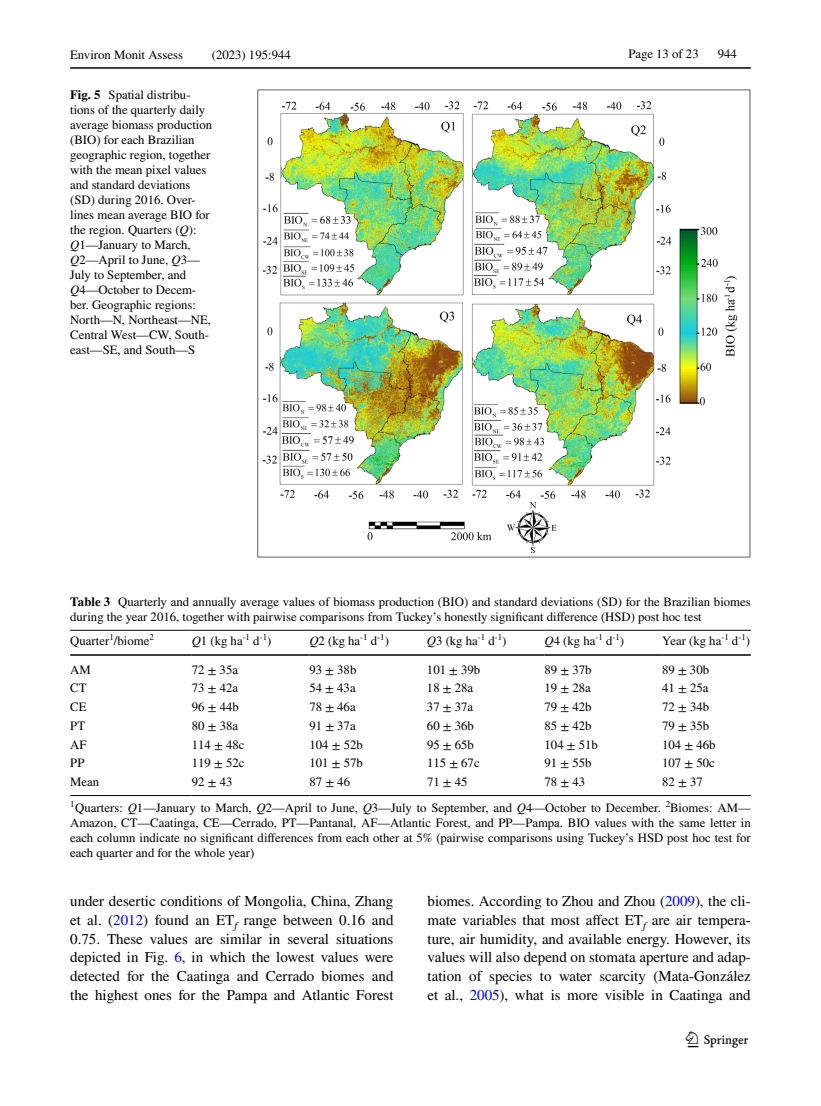
<style>
.page{position:relative;width:821px;height:1106px;background:#fff}
.page>*{position:absolute;margin:0;border:0;box-sizing:border-box;transform-origin:0 0}
.t1{font:22.5px "Springnew Regular 3";color:#000}
.t2{font:15px/18.8px "STIX";color:#000;text-align:justify}
.t3{font:12.75px/15px "STIX";color:#000}
.s1{font-weight:700}
.s2{font-style:italic}
.s3{color:#00f}
</style>
<div class="page">
<hr style="left:70px;top:67px;width:680px;height:2px;background:#000">
<img style="left:257px;top:89px;width:493px;height:469px">
<hr style="left:70px;top:630px;width:122px;height:1px;background:#000">
<hr style="left:70px;top:654px;width:122px;height:1px;background:#000">
<hr style="left:192px;top:630px;width:117px;height:1px;background:#000">
<hr style="left:192px;top:654px;width:117px;height:1px;background:#000">
<hr style="left:309px;top:630px;width:118px;height:1px;background:#000">
<hr style="left:309px;top:654px;width:118px;height:1px;background:#000">
<hr style="left:427px;top:630px;width:117px;height:1px;background:#000">
<hr style="left:427px;top:654px;width:117px;height:1px;background:#000">
<hr style="left:544px;top:630px;width:118px;height:1px;background:#000">
<hr style="left:544px;top:654px;width:118px;height:1px;background:#000">
<hr style="left:662px;top:630px;width:88px;height:1px;background:#000">
<hr style="left:662px;top:654px;width:88px;height:1px;background:#000">
<hr style="left:70px;top:795px;width:122px;height:1px;background:#000">
<hr style="left:192px;top:795px;width:117px;height:1px;background:#000">
<hr style="left:309px;top:795px;width:118px;height:1px;background:#000">
<hr style="left:427px;top:795px;width:117px;height:1px;background:#000">
<hr style="left:544px;top:795px;width:118px;height:1px;background:#000">
<hr style="left:662px;top:795px;width:88px;height:1px;background:#000">
<p class="t3" style="left:70px;top:48px;width:114px">Environ Monit Assess</p>
<p class="t3" style="left:212px;top:48px;width:80px">(2023) 195:944</p>
<p class="t3" style="left:70px;top:88px;width:144px"><span class="s1">Fig. 5</span> Spatial distribu&shy;tions of the quarterly daily average biomass production (BIO) for each Brazilian geographic region, together with the mean pixel values and standard deviations (SD) during 2016. Over&shy;lines mean average BIO for the region. Quarters (<span class="s2">Q</span>):<br><span class="s2">Q</span>1—January to March,<br><span class="s2">Q</span>2—April to June, <span class="s2">Q</span>3—<br>July to September, and<br><span class="s2">Q</span>4—October to Decem&shy;ber. Geographic regions:<br>North—N, Northeast—NE,<br>Central West—CW, South&shy;east—SE, and South—S</p>
<p class="t3" style="left:628px;top:47px;width:72px">Page 13 of 23</p>
<p class="t3" style="left:718px;top:47px;width:21px">944</p>
<p class="t3" style="left:70px;top:594px;width:682px"><span class="s1">Table 3</span> Quarterly and annually average values of biomass production (BIO) and standard deviations (SD) for the Brazilian biomes during the year 2016, together with pairwise comparisons from Tuckey’s honestly significant difference (HSD) post hoc test</p>
<p class="t3" style="left:70px;top:634px;width:85px">Quarter<sup>1</sup>/biome<sup>2</sup></p>
<p class="t3" style="left:192px;top:634px;width:81px"><span class="s2">Q</span>1 (kg ha<sup>-1</sup> d<sup>-1</sup>)</p>
<p class="t3" style="left:309px;top:634px;width:81px"><span class="s2">Q</span>2 (kg ha<sup>-1</sup> d<sup>-1</sup>)</p>
<p class="t3" style="left:427px;top:634px;width:81px"><span class="s2">Q</span>3 (kg ha<sup>-1</sup> d<sup>-1</sup>)</p>
<p class="t3" style="left:544px;top:634px;width:81px"><span class="s2">Q</span>4 (kg ha<sup>-1</sup> d<sup>-1</sup>)</p>
<p class="t3" style="left:662px;top:634px;width:89px">Year (kg ha<sup>-1</sup> d<sup>-1</sup>)</p>
<p class="t3" style="left:70px;top:662px;width:22px">AM</p>
<p class="t3" style="left:192px;top:662px;width:48px">72 ± 35a</p>
<p class="t3" style="left:309px;top:662px;width:48px">93 ± 38b</p>
<p class="t3" style="left:427px;top:662px;width:55px">101 ± 39b</p>
<p class="t3" style="left:544px;top:662px;width:48px">89 ± 37b</p>
<p class="t3" style="left:662px;top:662px;width:48px">89 ± 30b</p>
<p class="t3" style="left:70px;top:681px;width:18px">CT</p>
<p class="t3" style="left:192px;top:681px;width:48px">73 ± 42a</p>
<p class="t3" style="left:309px;top:681px;width:48px">54 ± 43a</p>
<p class="t3" style="left:427px;top:681px;width:48px">18 ± 28a</p>
<p class="t3" style="left:544px;top:681px;width:48px">19 ± 28a</p>
<p class="t3" style="left:662px;top:681px;width:48px">41 ± 25a</p>
<p class="t3" style="left:70px;top:700px;width:18px">CE</p>
<p class="t3" style="left:192px;top:700px;width:48px">96 ± 44b</p>
<p class="t3" style="left:309px;top:700px;width:48px">78 ± 46a</p>
<p class="t3" style="left:427px;top:700px;width:48px">37 ± 37a</p>
<p class="t3" style="left:544px;top:700px;width:48px">79 ± 42b</p>
<p class="t3" style="left:662px;top:700px;width:48px">72 ± 34b</p>
<p class="t3" style="left:70px;top:719px;width:16px">PT</p>
<p class="t3" style="left:192px;top:719px;width:48px">80 ± 38a</p>
<p class="t3" style="left:309px;top:719px;width:48px">91 ± 37a</p>
<p class="t3" style="left:427px;top:719px;width:48px">60 ± 36b</p>
<p class="t3" style="left:544px;top:719px;width:48px">85 ± 42b</p>
<p class="t3" style="left:662px;top:719px;width:48px">79 ± 35b</p>
<p class="t3" style="left:70px;top:737px;width:18px">AF</p>
<p class="t3" style="left:192px;top:737px;width:54px">114 ± 48c</p>
<p class="t3" style="left:309px;top:737px;width:55px">104 ± 52b</p>
<p class="t3" style="left:427px;top:737px;width:48px">95 ± 65b</p>
<p class="t3" style="left:544px;top:737px;width:55px">104 ± 51b</p>
<p class="t3" style="left:662px;top:737px;width:55px">104 ± 46b</p>
<p class="t3" style="left:70px;top:756px;width:16px">PP</p>
<p class="t3" style="left:192px;top:756px;width:54px">119 ± 52c</p>
<p class="t3" style="left:309px;top:756px;width:55px">101 ± 57b</p>
<p class="t3" style="left:427px;top:756px;width:54px">115 ± 67c</p>
<p class="t3" style="left:544px;top:756px;width:48px">91 ± 55b</p>
<p class="t3" style="left:662px;top:756px;width:54px">107 ± 50c</p>
<p class="t3" style="left:70px;top:775px;width:31px">Mean</p>
<p class="t3" style="left:192px;top:775px;width:42px">92 ± 43</p>
<p class="t3" style="left:309px;top:775px;width:42px">87 ± 46</p>
<p class="t3" style="left:427px;top:775px;width:42px">71 ± 45</p>
<p class="t3" style="left:544px;top:775px;width:42px">78 ± 43</p>
<p class="t3" style="left:662px;top:775px;width:42px">82 ± 37</p>
<p class="t3" style="left:70px;top:801px;width:682px;text-align:justify"><sup>1</sup>Quarters: <span class="s2">Q</span>1—January to March, <span class="s2">Q</span>2—April to June, <span class="s2">Q</span>3—July to September, and <span class="s2">Q</span>4—October to December. <sup>2</sup>Biomes: AM— Amazon, CT—Caatinga, CE—Cerrado, PT—Pantanal, AF—Atlantic Forest, and PP—Pampa. BIO values with the same letter in each column indicate no significant differences from each other at 5% (pairwise comparisons using Tuckey’s HSD post hoc test for each quarter and for the whole year)</p>
<p class="t2" style="left:70px;top:892px;width:325px">under desertic conditions of Mongolia, China, Zhang et al. (<span class="s3">2012</span>) found an ET<sub>f</sub> range between 0.16 and 0.75. These values are similar in several situations depicted in Fig. <span class="s3">6</span>, in which the lowest values were detected for the Caatinga and Cerrado biomes and the highest ones for the Pampa and Atlantic Forest</p>
<p class="t2" style="left:427px;top:892px;width:325px">biomes. According to Zhou and Zhou (<span class="s3">2009</span>), the cli&shy;mate variables that most affect ET<sub>f</sub> are air tempera&shy;ture, air humidity, and available energy. However, its values will also depend on stomata aperture and adap&shy;tation of species to water scarcity (Mata-González et al., <span class="s3">2005</span>), what is more visible in Caatinga and</p>
<h1 class="t1" style="left:687px;top:1031px;width:62px">1 3</h1>
</div>
